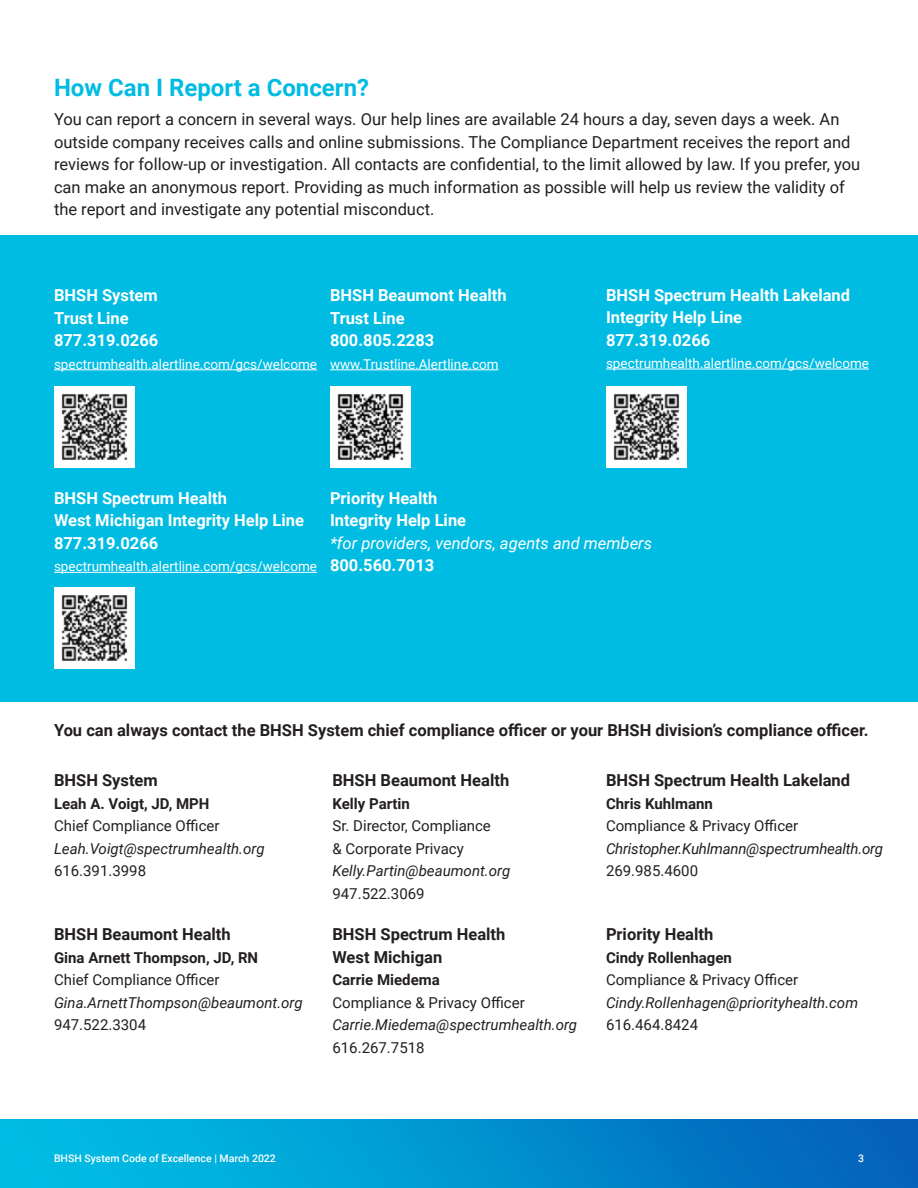
<style>
.page{position:relative;width:918px;height:1188px;background:#fff}
.page>*{position:absolute;margin:0;border:0;box-sizing:border-box;transform-origin:0 0}
.t1{font:700 24px "Roboto";color:#00bce3}
.t2{font:16.5px/22.5px "Roboto";color:#231f20}
.t3{font:700 16.5px/22.5px "Roboto";color:#fff}
.t4{font:700 16.5px/22.5px "Roboto";color:#231f20}
.t5{font:italic 16.5px "Roboto";color:#fff}
.t6{font:15px/22.5px "Roboto";color:#231f20}
.t7{font:italic 15px "Roboto";color:#231f20}
.t8{font:700 15px "Roboto";color:#231f20}
.t9{font:13.5px "Roboto";color:#fff}
.t10{font:500 10.5px "Roboto";color:#fff}
</style>
<div class="page">
<div style="left:0;top:235px;width:918px;height:467px;background:#00bce3"></div>
<hr style="left:54px;top:369px;width:263px;height:1px;background:#fff">
<hr style="left:330px;top:369px;width:169px;height:1px;background:#fff">
<div style="left:0;top:1120px;width:918px;height:68px;background:linear-gradient(to right,#00c5e7,#0260b9)"></div>
<img style="left:54px;top:387px;width:80px;height:80px">
<hr style="left:606px;top:369px;width:263px;height:1px;background:#fff">
<hr style="left:54px;top:572px;width:263px;height:1px;background:#fff">
<img style="left:606px;top:387px;width:80px;height:80px">
<img style="left:54px;top:588px;width:80px;height:80px">
<img style="left:330px;top:387px;width:80px;height:80px">
<h1 class="t1" style="left:54px;top:70px;width:317px">How Can I Report a Concern?</h1>
<p class="t2" style="left:54px;top:107px;width:808px">You can report a concern in several ways. Our help lines are available 24 hours a day, seven days a week. An outside company receives calls and online submissions. The Compliance Department receives the report and reviews for follow-up or investigation. All contacts are confidential, to the limit allowed by law. If you prefer, you can make an anonymous report. Providing as much information as possible will help us review the validity of the report and investigate any potential misconduct.</p>
<p class="t3" style="left:54px;top:284px;width:106px">BHSH System<br>Trust Line<br>877.319.0266</p>
<p class="t9" style="left:54px;top:355px;width:265px">spectrumhealth.alertline.com/gcs/welcome</p>
<p class="t3" style="left:330px;top:284px;width:178px">BHSH Beaumont Health<br>Trust Line<br>800.805.2283</p>
<p class="t9" style="left:330px;top:355px;width:170px">www.Trustline.Alertline.com</p>
<p class="t3" style="left:606px;top:283px;width:246px">BHSH Spectrum Health Lakeland<br>Integrity Help Line<br>877.319.0266</p>
<p class="t9" style="left:606px;top:354px;width:265px">spectrumhealth.alertline.com/gcs/welcome</p>
<p class="t3" style="left:54px;top:486px;width:252px">BHSH Spectrum Health<br>West Michigan Integrity Help Line<br>877.319.0266</p>
<p class="t9" style="left:54px;top:557px;width:265px">spectrumhealth.alertline.com/gcs/welcome</p>
<p class="t3" style="left:330px;top:486px;width:138px">Priority Health<br>Integrity Help Line</p>
<p class="t5" style="left:330px;top:531px;width:324px">*for providers, vendors, agents and members</p>
<p class="t3" style="left:330px;top:554px;width:106px">800.560.7013</p>
<p class="t4" style="left:54px;top:719px;width:816px">You can always contact the BHSH System chief compliance officer or your BHSH division’s compliance officer.</p>
<p class="t4" style="left:54px;top:768px;width:105px">BHSH System</p>
<p class="t8" style="left:54px;top:793px;width:157px">Leah A. Voigt, JD, MPH</p>
<p class="t6" style="left:54px;top:814px;width:167px">Chief Compliance Officer</p>
<p class="t7" style="left:54px;top:838px;width:212px">Leah.Voigt@spectrumhealth.org</p>
<p class="t6" style="left:54px;top:859px;width:94px">616.391.3998</p>
<p class="t4" style="left:54px;top:922px;width:178px">BHSH Beaumont Health</p>
<p class="t8" style="left:54px;top:947px;width:206px">Gina Arnett Thompson, JD, RN</p>
<p class="t6" style="left:54px;top:968px;width:167px">Chief Compliance Officer</p>
<p class="t7" style="left:54px;top:992px;width:250px">Gina.ArnettThompson@beaumont.org</p>
<p class="t6" style="left:54px;top:1013px;width:94px">947.522.3304</p>
<p class="t4" style="left:332px;top:768px;width:178px">BHSH Beaumont Health</p>
<p class="t8" style="left:332px;top:793px;width:79px">Kelly Partin</p>
<p class="t6" style="left:332px;top:814px;width:160px">Sr. Director, Compliance &amp; Corporate Privacy</p>
<p class="t7" style="left:332px;top:860px;width:179px">Kelly.Partin@beaumont.org</p>
<p class="t6" style="left:332px;top:882px;width:94px">947.522.3069</p>
<p class="t4" style="left:332px;top:922px;width:174px">BHSH Spectrum Health<br>West Michigan</p>
<p class="t8" style="left:332px;top:969px;width:109px">Carrie Miedema</p>
<p class="t6" style="left:332px;top:991px;width:194px">Compliance &amp; Privacy Officer</p>
<p class="t7" style="left:332px;top:1014px;width:246px">Carrie.Miedema@spectrumhealth.org</p>
<p class="t6" style="left:332px;top:1036px;width:94px">616.267.7518</p>
<p class="t4" style="left:606px;top:768px;width:246px">BHSH Spectrum Health Lakeland</p>
<p class="t8" style="left:606px;top:793px;width:109px">Chris Kuhlmann</p>
<p class="t6" style="left:606px;top:814px;width:194px">Compliance &amp; Privacy Officer</p>
<p class="t7" style="left:606px;top:838px;width:279px">Christopher.Kuhlmann@spectrumhealth.org</p>
<p class="t6" style="left:606px;top:859px;width:94px">269.985.4600</p>
<p class="t4" style="left:606px;top:922px;width:109px">Priority Health</p>
<p class="t8" style="left:606px;top:947px;width:127px">Cindy Rollenhagen</p>
<p class="t6" style="left:606px;top:968px;width:194px">Compliance &amp; Privacy Officer</p>
<p class="t7" style="left:606px;top:992px;width:254px">Cindy.Rollenhagen@priorityhealth.com</p>
<p class="t6" style="left:606px;top:1013px;width:94px">616.464.8424</p>
<p class="t10" style="left:54px;top:1150px;width:223px">BHSH System Code of Excellence | March 2022</p>
<p class="t10" style="left:858px;top:1150px;width:7px">3</p>
</div>
